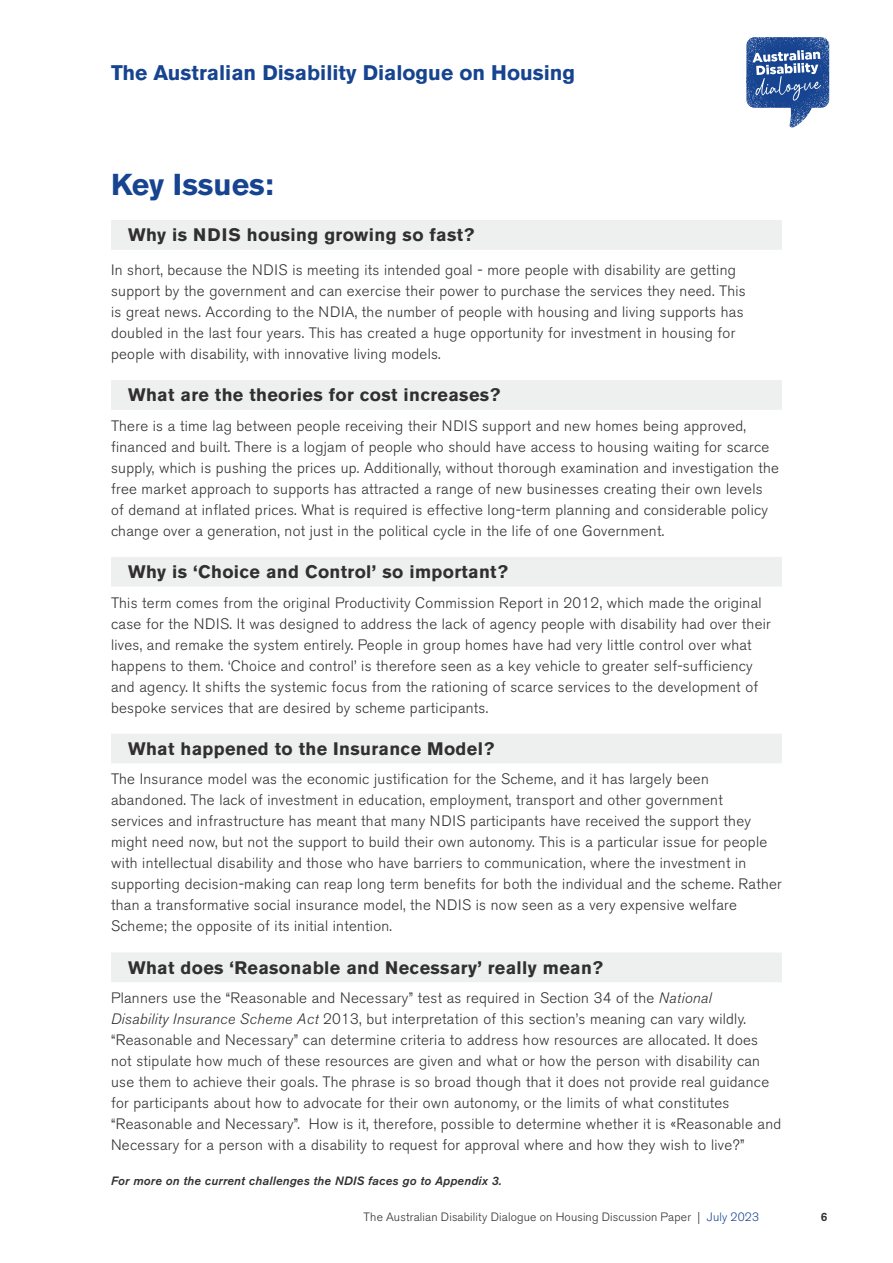
<style>
.page{position:relative;width:893px;height:1263px;background:#fff}
.page>*{position:absolute;margin:0;border:0;box-sizing:border-box;transform-origin:0 0}
.t1{font:700 30px "Akzidenz Grotesk BE";color:#174490}
.t2{font:700 21px "Akzidenz Grotesk BE";color:#174490}
.t3{font:700 18px "Akzidenz Grotesk BE";letter-spacing:.02em;color:#312f30}
.t4{font:300 15px/21px "Akzidenz Grotesk BE";letter-spacing:.02em;color:#312f30}
.t5{font:300 12px "Akzidenz Grotesk BE";letter-spacing:.015em;color:#312f30}
.t6{font:italic 500 12px "Akzidenz Grotesk BE";letter-spacing:.02em;color:#312f30}
.t7{font:500 12px "Akzidenz Grotesk BE";color:#312f30}
.s1{font-style:italic}
.s2{color:#174490}
</style>
<div class="page">
<svg style="left:746px;top:37px;width:83px;height:91px"></svg>
<div style="left:111px;top:220px;width:671px;height:30px;background:#eef0f0"></div>
<div style="left:111px;top:380px;width:671px;height:30px;background:#eef0f0"></div>
<div style="left:111px;top:557px;width:671px;height:30px;background:#eef0f0"></div>
<div style="left:111px;top:734px;width:671px;height:29px;background:#eef0f0"></div>
<div style="left:111px;top:952px;width:671px;height:30px;background:#eef0f0"></div>
<h2 class="t2" style="left:111px;top:60px;width:466px">The Australian Disability Dialogue on Housing</h2>
<h1 class="t1" style="left:111px;top:167px;width:164px">Key Issues:</h1>
<p class="t3" style="left:128px;top:225px;width:348px">Why is NDIS housing growing so fast?</p>
<p class="t4" style="left:111px;top:260px;width:636px">In short, because the NDIS is meeting its intended goal - more people with disability are getting support by the government and can exercise their power to purchase the services they need. This is great news. According to the NDIA, the number of people with housing and living supports has doubled in the last four years. This has created a huge opportunity for investment in housing for people with disability, with innovative living models.</p>
<p class="t3" style="left:128px;top:385px;width:374px">What are the theories for cost increases?</p>
<p class="t4" style="left:111px;top:415px;width:669px">There is a time lag between people receiving their NDIS support and new homes being approved, financed and built. There is a logjam of people who should have access to housing waiting for scarce supply, which is pushing the prices up. Additionally, without thorough examination and investigation the free market approach to supports has attracted a range of new businesses creating their own levels of demand at inflated prices. What is required is effective long-term planning and considerable policy change over a generation, not just in the political cycle in the life of one Government.</p>
<p class="t3" style="left:128px;top:561px;width:381px">Why is ‘Choice and Control’ so important?</p>
<p class="t4" style="left:111px;top:592px;width:661px">This term comes from the original Productivity Commission Report in 2012, which made the original case for the NDIS. It was designed to address the lack of agency people with disability had over their lives, and remake the system entirely. People in group homes have had very little control over what happens to them. ‘Choice and control’ is therefore seen as a key vehicle to greater self-sufficiency and agency. It shifts the systemic focus from the rationing of scarce services to the development of bespoke services that are desired by scheme participants.</p>
<p class="t3" style="left:128px;top:738px;width:368px">What happened to the Insurance Model?</p>
<p class="t4" style="left:111px;top:769px;width:672px">The Insurance model was the economic justification for the Scheme, and it has largely been abandoned. The lack of investment in education, employment, transport and other government<br>services and infrastructure has meant that many NDIS participants have received the support they might need now, but not the support to build their own autonomy. This is a particular issue for people with intellectual disability and those who have barriers to communication, where the investment in supporting decision-making can reap long term benefits for both the individual and the scheme. Rather than a transformative social insurance model, the NDIS is now seen as a very expensive welfare Scheme; the opposite of its initial intention.</p>
<p class="t3" style="left:128px;top:957px;width:477px">What does ‘Reasonable and Necessary’ really mean?</p>
<p class="t4" style="left:111px;top:988px;width:672px">Planners use the “Reasonable and Necessary” test as required in Section 34 of the <span class="s1">National<br>Disability Insurance Scheme Act</span> 2013, but interpretation of this section’s meaning can vary wildly. “Reasonable and Necessary” can determine criteria to address how resources are allocated. It does not stipulate how much of these resources are given and what or how the person with disability can use them to achieve their goals. The phrase is so broad though that it does not provide real guidance for participants about how to advocate for their own autonomy, or the limits of what constitutes “Reasonable and Necessary”. How is it, therefore, possible to determine whether it is «Reasonable and Necessary for a person with a disability to request for approval where and how they wish to live?”</p>
<p class="t6" style="left:111px;top:1174px;width:392px">For more on the current challenges the NDIS faces go to Appendix 3.</p>
<p class="t5" style="left:364px;top:1210px;width:397px">The Australian Disability Dialogue on Housing Discussion Paper | <span class="s2">July 2023</span></p>
<p class="t7" style="left:821px;top:1210px;width:8px">6</p>
</div>
